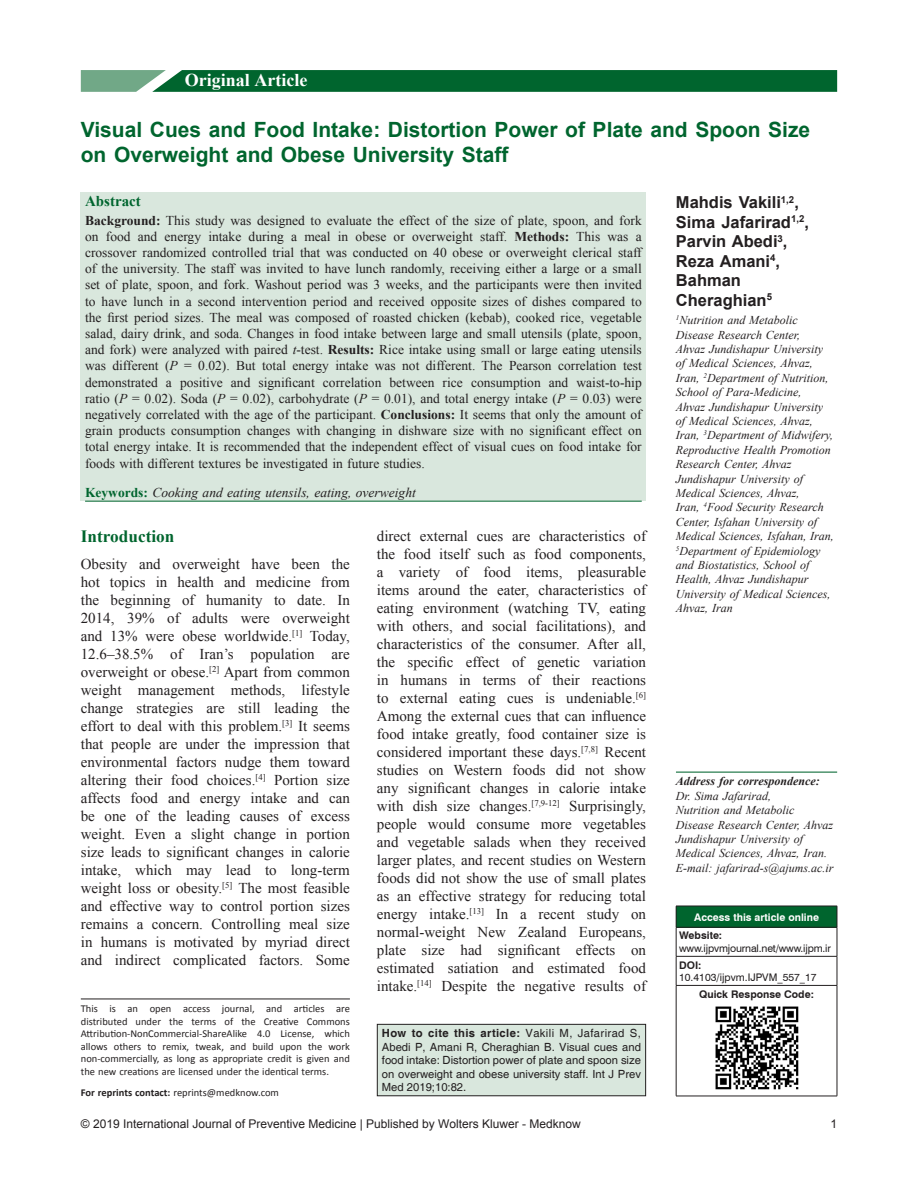
<style>
.page{position:relative;width:918px;height:1188px;background:#fff}
.page>*{position:absolute;margin:0;border:0;box-sizing:border-box;transform-origin:0 0}
.AT{font:700 21px/25.2px "Arial";color:#00652e}
.AH{font:700 18px "Times New Roman";color:#fff}
.t1{font:700 17.25px "Times New Roman";color:#00652e}
.AU{font:700 16.5px/19.5px "Arial";color:#231f20}
.TX{font:15px/18px "Times New Roman";color:#231f20;text-align:justify}
.ABSH{font:700 15px "Times New Roman";color:#00652e}
.ABS{font:13.5px/16.2px "Times New Roman";color:#231f20;text-align:justify}
.KWD{font:italic 13.5px "Times New Roman";color:#231f20}
.AFF{font:italic 12px/14.4px "Times New Roman";color:#231f20}
.ADD{font:italic 12px/14.4px "Times New Roman";color:#231f20}
.t2{font:12px "Arial";color:#231f20}
.HTC{font:11.25px/13.5px "Helvetica";color:#231f20;text-align:justify}
.OS{font:10.5px/12.6px "Calibri";color:#231f20;text-align:justify}
.Website{font:10.5px/12.6px "Swiss 721 BT";letter-spacing:-.015em;color:#231f20}
.DOI{font:10.5px/12.6px "Swiss 721 BT";color:#231f20}
.ATAO{font:700 10.5px "Swiss 721 BT";color:#fff}
.QRC{font:700 10.5px "Swiss 721 BT";color:#231f20}
.s1{font-weight:700}
.s2{font-style:italic}
.s3{font-weight:700;font-style:normal;color:#00652e}
</style>
<div class="page">
<hr style="left:676px;top:772px;width:161px;height:1px;background:#00652e">
<div style="left:81px;top:192px;width:565px;height:309px;background:#d9e7dd"></div>
<hr style="left:85px;top:501px;width:557px;height:1px;background:#00652e">
<svg style="left:81px;top:70px;width:756px;height:22px;background:#126f3c"></svg>
<div style="left:377px;top:1024px;width:269px;height:72px;background:#d9e7dd"></div>
<div style="left:377px;top:1024px;width:269px;height:72px;border:1px solid #231f20"></div>
<hr style="left:81px;top:999px;width:269px;height:1px;background:#231f20">
<div style="left:676px;top:906px;width:161px;height:21px;background:#00652e"></div>
<hr style="left:676px;top:927px;width:161px;height:1px;background:#231f20">
<hr style="left:676px;top:956px;width:161px;height:1px;background:#231f20">
<hr style="left:676px;top:985px;width:161px;height:1px;background:#231f20">
<hr style="left:676px;top:906px;width:161px;height:1px;background:#231f20">
<svg style="left:676px;top:906px;width:1px;height:79px"></svg>
<svg style="left:837px;top:906px;width:1px;height:79px"></svg>
<hr style="left:676px;top:986px;width:1px;height:110px;background:#231f20">
<hr style="left:837px;top:986px;width:1px;height:110px;background:#231f20">
<hr style="left:676px;top:1096px;width:161px;height:1px;background:#231f20">
<img style="left:715px;top:1006px;width:84px;height:84px">
<p class="AH" style="left:185px;top:67px;width:124px">Original Article</p>
<p class="AT" style="left:81px;top:117px;width:731px">Visual Cues and Food Intake: Distortion Power of Plate and Spoon Size on Overweight and Obese University Staff</p>
<p class="ABSH" style="left:85px;top:190px;width:57px">Abstract</p>
<p class="ABS" style="left:85px;top:212px;width:558px"><span class="s1">Background:</span> This study was designed to evaluate the effect of the size of plate, spoon, and fork on food and energy intake during a meal in obese or overweight staff. <span class="s1">Methods:</span> This was a crossover randomized controlled trial that was conducted on 40 obese or overweight clerical staff of the university. The staff was invited to have lunch randomly, receiving either a large or a small set of plate, spoon, and fork. Washout period was 3 weeks, and the participants were then invited to have lunch in a second intervention period and received opposite sizes of dishes compared to the first period sizes. The meal was composed of roasted chicken (kebab), cooked rice, vegetable salad, dairy drink, and soda. Changes in food intake between large and small utensils (plate, spoon, and fork) were analyzed with paired <span class="s2">t</span>‑test. <span class="s1">Results:</span> Rice intake using small or large eating utensils was different (<span class="s2">P</span> = 0.02). But total energy intake was not different. The Pearson correlation test demonstrated a positive and significant correlation between rice consumption and waist‑to‑hip ratio (<span class="s2">P</span> = 0.02). Soda (<span class="s2">P</span> = 0.02), carbohydrate (<span class="s2">P</span> = 0.01), and total energy intake (<span class="s2">P</span> = 0.03) were negatively correlated with the age of the participant. <span class="s1">Conclusions:</span> It seems that only the amount of grain products consumption changes with changing in dishware size with no significant effect on total energy intake. It is recommended that the independent effect of visual cues on food intake for foods with different textures be investigated in future studies.</p>
<p class="KWD" style="left:85px;top:483px;width:332px"><span class="s3">Keywords:</span> Cooking and eating utensils, eating, overweight</p>
<h1 class="t1" style="left:81px;top:524px;width:95px">Introduction</h1>
<p class="TX" style="left:81px;top:554px;width:271px">Obesity and overweight have been the hot topics in health and medicine from the beginning of humanity to date. In 2014, 39% of adults were overweight and 13% were obese worldwide.<sup>[1]</sup> Today, 12.6–38.5% of Iran’s population are overweight or obese.<sup>[2]</sup> Apart from common weight management methods, lifestyle change strategies are still leading the effort to deal with this problem.<sup>[3]</sup> It seems that people are under the impression that environmental factors nudge them toward altering their food choices.<sup>[4]</sup> Portion size affects food and energy intake and can be one of the leading causes of excess weight. Even a slight change in portion size leads to significant changes in calorie intake, which may lead to long‑term weight loss or obesity.<sup>[5]</sup> The most feasible and effective way to control portion sizes remains a concern. Controlling meal size in humans is motivated by myriad direct and indirect complicated factors. Some</p>
<p class="OS" style="left:81px;top:1002px;width:271px">This is an open access journal, and articles are distributed under the terms of the Creative Commons Attribution‑NonCommercial‑ShareAlike 4.0 License, which allows others to remix, tweak, and build upon the work non‑commercially, as long as appropriate credit is given and the new creations are licensed under the identical terms.</p>
<p class="OS" style="left:81px;top:1086px;width:200px"><span class="s1">For reprints contact:</span> reprints@medknow.com</p>
<p class="TX" style="left:377px;top:526px;width:271px">direct external cues are characteristics of the food itself such as food components, a variety of food items, pleasurable items around the eater, characteristics of eating environment (watching TV, eating with others, and social facilitations), and characteristics of the consumer. After all, the specific effect of genetic variation in humans in terms of their reactions to external eating cues is undeniable.<sup>[6] </sup>Among the external cues that can influence food intake greatly, food container size is considered important these days.<sup>[7,8]</sup> Recent studies on Western foods did not show any significant changes in calorie intake with dish size changes.<sup>[7,9‑12]</sup> Surprisingly, people would consume more vegetables and vegetable salads when they received larger plates, and recent studies on Western foods did not show the use of small plates as an effective strategy for reducing total energy intake.<sup>[13]</sup> In a recent study on normal‑weight New Zealand Europeans, plate size had significant effects on estimated satiation and estimated food intake.<sup>[14]</sup> Despite the negative results of</p>
<p class="HTC" style="left:382px;top:1027px;width:261px"><span class="s1">How to cite this article:</span> Vakili M, Jafarirad S, Abedi P, Amani R, Cheraghian B. Visual cues and food intake: Distortion power of plate and spoon size on overweight and obese university staff. Int J Prev Med 2019;10:82.</p>
<p class="AU" style="left:676px;top:193px;width:135px">Mahdis Vakili<sup>1,2</sup>,<br>Sima Jafarirad<sup>1,2</sup>,<br>Parvin Abedi<sup>3</sup>,<br>Reza Amani<sup>4</sup>,<br>Bahman<br>Cheraghian<sup>5</sup></p>
<p class="AFF" style="left:676px;top:313px;width:159px"><sup>1</sup>Nutrition and Metabolic<br>Disease Research Center,<br>Ahvaz Jundishapur University of Medical Sciences, Ahvaz,<br>Iran, <sup>2</sup>Department of Nutrition,<br>School of Para‑Medicine,<br>Ahvaz Jundishapur University of Medical Sciences, Ahvaz,<br>Iran, <sup>3</sup>Department of Midwifery,<br>Reproductive Health Promotion<br>Research Center, Ahvaz<br>Jundishapur University of<br>Medical Sciences, Ahvaz,<br>Iran, <sup>4</sup>Food Security Research<br>Center, Isfahan University of<br>Medical Sciences, Isfahan, Iran,<br><sup>5</sup>Department of Epidemiology and Biostatistics, School of<br>Health, Ahvaz Jundishapur<br>University of Medical Sciences,<br>Ahvaz, Iran</p>
<p class="ADD" style="left:676px;top:774px;width:159px"><span class="s1">Address for correspondence:<br></span>Dr. Sima Jafarirad,<br>Nutrition and Metabolic<br>Disease Research Center, Ahvaz<br>Jundishapur University of<br>Medical Sciences, Ahvaz, Iran.<br>E‑mail: jafarirad‑s@ajums.ac.ir</p>
<p class="ATAO" style="left:694px;top:911px;width:126px">Access this article online</p>
<p class="Website" style="left:679px;top:929px;width:153px"><span class="s1">Website: </span>www.ijpvmjournal.net/www.ijpm.ir</p>
<p class="DOI" style="left:679px;top:958px;width:139px"><span class="s1">DOI:<br></span>10.4103/ijpvm.IJPVM_557_17</p>
<p class="QRC" style="left:699px;top:988px;width:116px">Quick Response Code:</p>
<p class="t2" style="left:81px;top:1116px;width:501px">© 2019 International Journal of Preventive Medicine | Published by Wolters Kluwer - Medknow</p>
<p class="t2" style="left:830px;top:1116px;width:8px">1</p>
</div>
